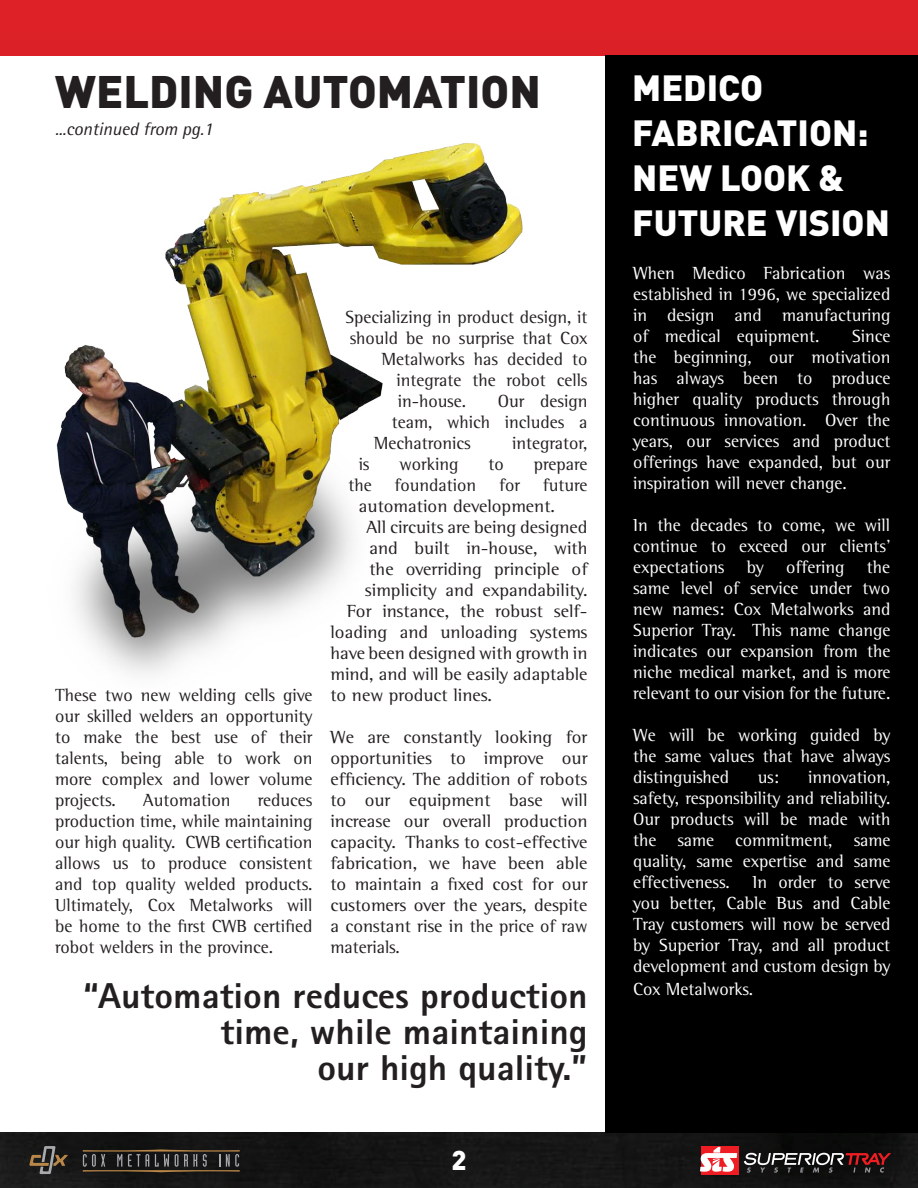
<style>
.page{position:relative;width:918px;height:1188px;background:#fff}
.page>*{position:absolute;margin:0;border:0;box-sizing:border-box;transform-origin:0 0}
.t1{font:900 45px "DIN";color:#231f20}
.t2{font:800 36px/36px "Rotis Sans Serif Std";color:#231f20;text-align:right;scale:1.04 1}
.t3{font:900 36px/45px "DIN";color:#fff}
.t4{font:900 27px "DIN";color:#fff}
.t5{font:18px/21px "Rotis Semi Serif Std";color:#fff;text-align:justify}
.t6{font:18px/21px "Rotis Semi Serif Std";color:#231f20;text-align:justify}
.t7{font:18px/21px "Rotis Semi Serif Std";color:#231f20;text-align:justify;scale:1.04 1}
.t8{font:italic 18px "Rotis Semi Sans Std";color:#231f20}
</style>
<div class="page">
<img style="left:1px;top:1133px;width:917px;height:55px">
<div style="left:701px;top:1146px;width:37px;height:28px;background:#ee1d23"></div>
<svg style="left:744px;top:1153px;width:147px;height:20px;background:#4c3c3c"></svg>
<svg style="left:701px;top:1147px;width:36px;height:25px"></svg>
<div style="left:0;top:0;width:918px;height:55px;background:#dd2127"></div>
<svg style="left:29px;top:1146px;width:39px;height:28px"></svg>
<svg style="left:83px;top:1149px;width:157px;height:23px;background:#3c362f"></svg>
<img style="left:0;top:55px;width:532px;height:619px">
<div style="left:606px;top:55px;width:312px;height:1078px;background:#000"></div>
<p class="t1" style="left:55px;top:62px;width:487px">WELDING AUTOMATION</p>
<p class="t8" style="left:55px;top:118px;width:159px">...continued from pg.1</p>
<p class="t6" style="left:345px;top:306px;width:244px">Specializing in product design, it</p>
<p class="t6" style="left:350px;top:327px;width:239px">should be no surprise that Cox</p>
<p class="t6" style="left:381px;top:348px;width:208px">Metalworks has decided to</p>
<p class="t6" style="left:396px;top:369px;width:193px">integrate the robot cells</p>
<p class="t6" style="left:398px;top:390px;width:70px">in-house.</p>
<p class="t6" style="left:498px;top:390px;width:91px">Our design</p>
<p class="t6" style="left:392px;top:411px;width:197px">team, which includes a</p>
<p class="t6" style="left:374px;top:432px;width:99px">Mechatronics</p>
<p class="t6" style="left:512px;top:432px;width:77px">integrator,</p>
<p class="t6" style="left:359px;top:453px;width:12px">is</p>
<p class="t6" style="left:400px;top:453px;width:61px">working</p>
<p class="t6" style="left:489px;top:453px;width:17px">to</p>
<p class="t6" style="left:534px;top:453px;width:55px">prepare</p>
<p class="t6" style="left:348px;top:474px;width:25px">the</p>
<p class="t6" style="left:395px;top:474px;width:83px">foundation</p>
<p class="t6" style="left:499px;top:474px;width:23px">for</p>
<p class="t6" style="left:359px;top:474px;width:230px;text-indent:184px">future automation development.</p>
<p class="t7" style="left:366px;top:516px;width:214px">All circuits are being designed</p>
<p class="t7" style="left:369px;top:537px;width:211px">and built in-house, with</p>
<p class="t7" style="left:369px;top:558px;width:211px">the overriding principle of</p>
<p class="t7" style="left:365px;top:579px;width:216px">simplicity and expandability.</p>
<p class="t7" style="left:347px;top:600px;width:233px">For instance, the robust self-</p>
<p class="t7" style="left:330px;top:621px;width:249px">loading and unloading systems</p>
<p class="t7" style="left:330px;top:642px;width:249px">have been designed with growth in</p>
<p class="t7" style="left:330px;top:663px;width:249px">mind, and will be easily adaptable</p>
<p class="t7" style="left:330px;top:684px;width:157px">to new product lines.</p>
<p class="t7" style="left:330px;top:726px;width:249px">We are constantly looking for opportunities to improve our efficiency. The addition of robots to our equipment base will increase our overall production capacity. Thanks to cost-effective fabrication, we have been able to maintain a fixed cost for our customers over the years, despite a constant rise in the price of raw materials.</p>
<p class="t2" style="left:83px;top:977px;width:487px">“Automation reduces production time, while maintaining</p>
<p class="t2" style="left:318px;top:1049px;width:261px">our high quality.”</p>
<p class="t6" style="left:55px;top:684px;width:259px">These two new welding cells give our skilled welders an opportunity to make the best use of their talents, being able to work on more complex and lower volume projects.</p>
<p class="t6" style="left:55px;top:789px;width:259px;text-indent:202px">reduces production time, while maintaining our high quality. CWB certification allows us to produce consistent and top quality welded products.<br>Ultimately, Cox Metalworks will be home to the first CWB certified robot welders in the province.</p>
<p class="t6" style="left:143px;top:789px;width:89px">Automation</p>
<h3 class="t4" style="left:451px;top:1142px;width:17px">2</h3>
<p class="t3" style="left:632px;top:63px;width:259px">MEDICO<br>FABRICATION:<br>NEW LOOK &amp;<br>FUTURE VISION</p>
<p class="t5" style="left:633px;top:262px;width:259px">When Medico Fabrication was established in 1996, we specialized in design and manufacturing of medical equipment.</p>
<p class="t5" style="left:633px;top:325px;width:259px;text-indent:219px">Since the beginning, our motivation has always been to produce higher quality products through continuous innovation. Over the years, our services and product offerings have expanded, but our inspiration will never change.</p>
<p class="t5" style="left:633px;top:514px;width:259px">In the decades to come, we will continue to exceed our clients’ expectations by offering the same level of service under two new names: Cox Metalworks and Superior Tray. This name change indicates our expansion from the niche medical market, and is more relevant to our vision for the future.</p>
<p class="t5" style="left:633px;top:724px;width:259px">We will be working guided by the same values that have always distinguished</p>
<p class="t5" style="left:633px;top:766px;width:259px;text-indent:175px">innovation, safety, responsibility and reliability.<br>Our products will be made with the same commitment, same quality, same expertise and same effectiveness.</p>
<p class="t5" style="left:758px;top:766px;width:23px">us:</p>
<p class="t5" style="left:633px;top:871px;width:259px;text-indent:119px">In order to serve you better, Cable Bus and Cable Tray customers will now be served by Superior Tray, and all product development and custom design by</p>
<p class="t5" style="left:633px;top:979px;width:122px">Cox Metalworks.</p>
</div>
